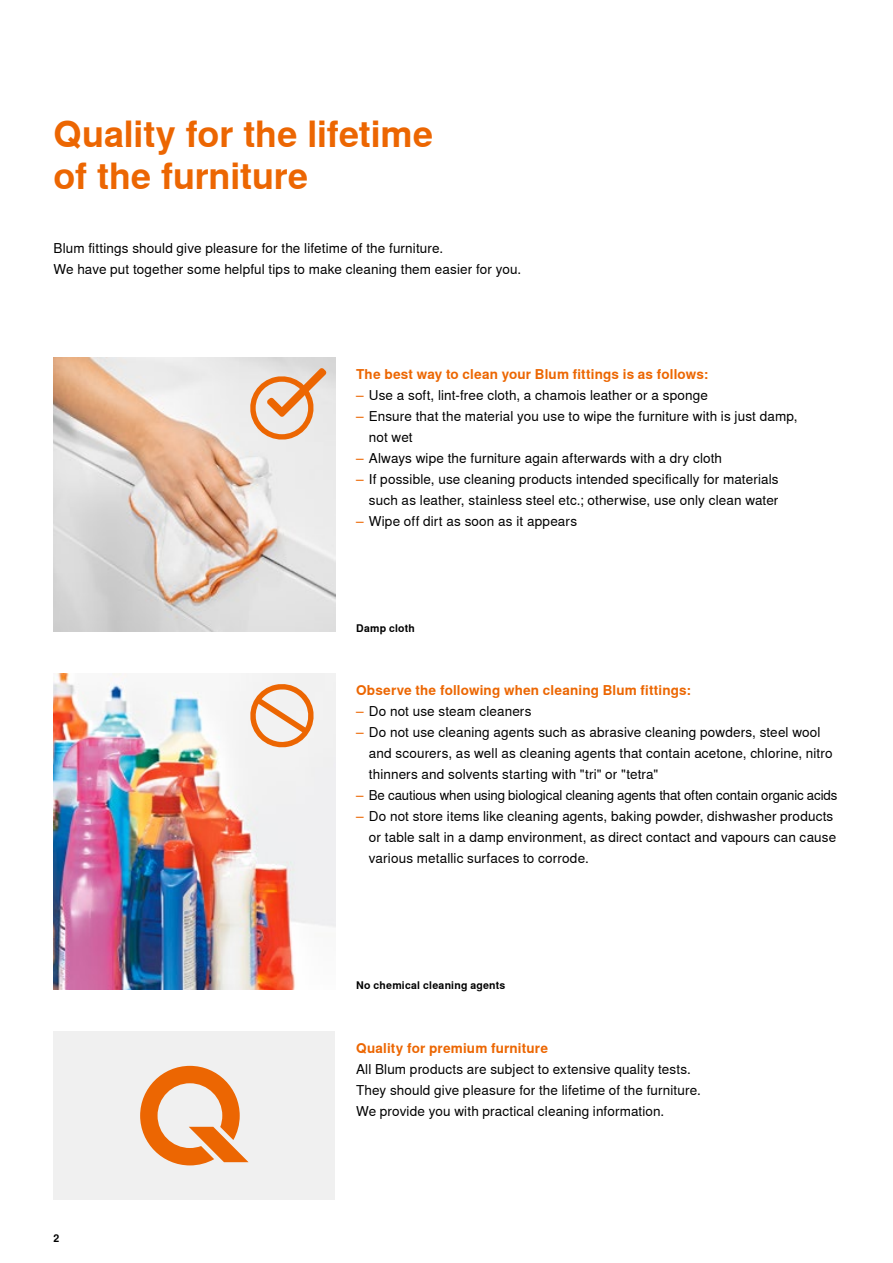
<style>
.page{position:relative;width:893px;height:1263px;background:#fff}
.page>*{position:absolute;margin:0;border:0;box-sizing:border-box;transform-origin:0 0}
._24_Subhead_A4_Orange_Bold{font:700 36px/42.2px "Nimbus Sans Global";letter-spacing:-.005em;color:#ec6602}
.CBOX_09_Copy_Black{font:13.5px/21px "Nimbus Sans Global";letter-spacing:.01em;color:#000}
._09_Copy_Black_Regular{font:13.5px/21px "Nimbus Sans Global";letter-spacing:.01em;color:#000}
.CBOX_09_Copy_Orange_Bold{font:700 13.5px "Nimbus Sans Global";letter-spacing:.01em;color:#ec6602}
.CBOX_09_Copy_Black-2{font:13.5px "Nimbus Sans Global";letter-spacing:-.01em;color:#000}
._09_Copy_Black_Regular-2{font:700 10.5px "Nimbus Sans Global";letter-spacing:.025em;color:#000}
.s1{color:#ec6602}
</style>
<div class="page">
<img style="left:54px;top:358px;width:281px;height:273px">
<img style="left:54px;top:674px;width:281px;height:315px">
<div style="left:54px;top:1031px;width:281px;height:169px;background:#f0f0f0"></div>
<svg style="left:140px;top:1066px;width:109px;height:99px"></svg>
<svg style="left:250px;top:684px;width:64px;height:63px"></svg>
<svg style="left:250px;top:368px;width:76px;height:72px;background:#e9c3a7"></svg>
<p class="_24_Subhead_A4_Orange_Bold" style="left:54px;top:114px;width:381px">Quality for the lifetime of the furniture</p>
<p class="_09_Copy_Black_Regular" style="left:54px;top:237px;width:469px">Blum fittings should give pleasure for the lifetime of the furniture.<br>We have put together some helpful tips to make cleaning them easier for you.</p>
<p class="CBOX_09_Copy_Orange_Bold" style="left:356px;top:366px;width:353px">The best way to clean your Blum fittings is as follows:</p>
<p class="CBOX_09_Copy_Black" style="left:356px;top:385px;width:353px"><span class="s1">–</span> Use a soft, lint-free cloth, a chamois leather or a sponge</p>
<p class="CBOX_09_Copy_Black" style="left:369px;top:406px;width:430px;text-indent:-13px"><span class="s1">–</span> Ensure that the material you use to wipe the furniture with is just damp, not wet</p>
<p class="CBOX_09_Copy_Black" style="left:356px;top:448px;width:367px"><span class="s1">–</span> Always wipe the furniture again afterwards with a dry cloth</p>
<p class="CBOX_09_Copy_Black" style="left:356px;top:469px;width:424px;text-align:right"><span class="s1">–</span> If possible, use cleaning products intended specifically for materials such as leather, stainless steel etc.; otherwise, use only clean water</p>
<p class="CBOX_09_Copy_Black" style="left:356px;top:511px;width:222px"><span class="s1">–</span> Wipe off dirt as soon as it appears</p>
<p class="_09_Copy_Black_Regular-2" style="left:356px;top:622px;width:60px">Damp cloth</p>
<p class="CBOX_09_Copy_Orange_Bold" style="left:356px;top:682px;width:336px">Observe the following when cleaning Blum fittings:</p>
<p class="CBOX_09_Copy_Black" style="left:356px;top:700px;width:177px"><span class="s1">–</span> Do not use steam cleaners</p>
<p class="CBOX_09_Copy_Black" style="left:369px;top:721px;width:465px;text-indent:-13px"><span class="s1">–</span> Do not use cleaning agents such as abrasive cleaning powders, steel wool and scourers, as well as cleaning agents that contain acetone, chlorine, nitro thinners and solvents starting with "tri" or "tetra"</p>
<p class="CBOX_09_Copy_Black-2" style="left:356px;top:787px;width:483px"><span class="s1">–</span> Be cautious when using biological cleaning agents that often contain organic acids</p>
<p class="CBOX_09_Copy_Black" style="left:369px;top:806px;width:469px;text-indent:-13px"><span class="s1">–</span> Do not store items like cleaning agents, baking powder, dishwasher products or table salt in a damp environment, as direct contact and vapours can cause various metallic surfaces to corrode.</p>
<p class="_09_Copy_Black_Regular-2" style="left:356px;top:979px;width:151px">No chemical cleaning agents</p>
<p class="_09_Copy_Black_Regular-2" style="left:54px;top:1232px;width:7px">2</p>
<p class="CBOX_09_Copy_Orange_Bold" style="left:356px;top:1040px;width:193px">Quality for premium furniture</p>
<p class="CBOX_09_Copy_Black" style="left:356px;top:1058px;width:346px">All Blum products are subject to extensive quality tests.<br>They should give pleasure for the lifetime of the furniture.<br>We provide you with practical cleaning information.</p>
</div>
